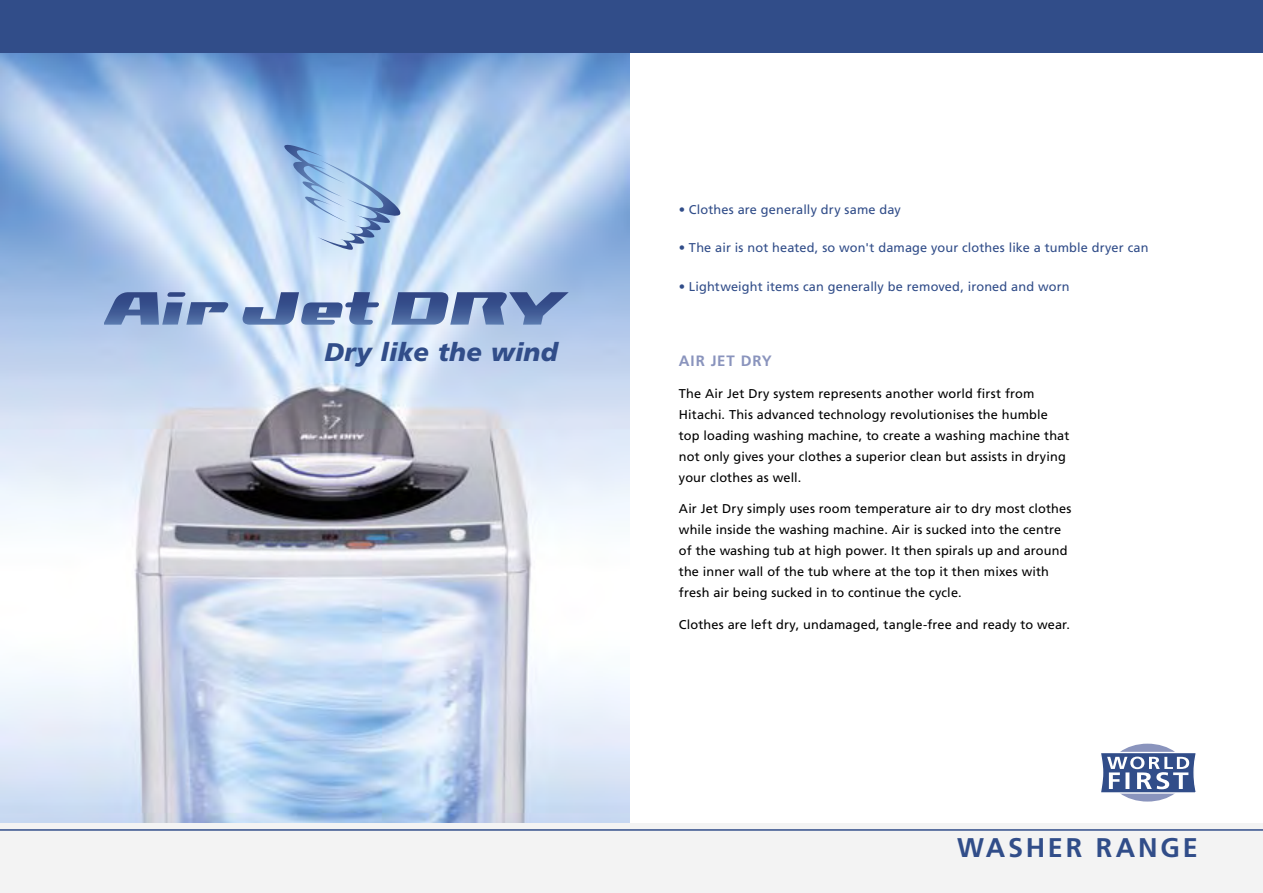
<style>
.page{position:relative;width:1263px;height:893px;background:#fff}
.page>*{position:absolute;margin:0;border:0;box-sizing:border-box;transform-origin:0 0}
.t1{font:700 27px "Frutiger LT";letter-spacing:.1em;color:#314d89}
.t2{font:italic 900 25.5px "Frutiger LT";letter-spacing:.005em;color:#314d89}
.t3{font:700 15px "Frutiger LT";letter-spacing:.055em;color:#8a94bd}
.t4{font:12.75px/21px "Frutiger LT";letter-spacing:.01em;color:#000}
.t5{font:12.75px "Frutiger LT";letter-spacing:.01em;color:#314d89}
</style>
<div class="page">
<img style="left:1px;top:53px;width:629px;height:770px">
<svg style="left:284px;top:143px;width:118px;height:108px;background:#a2c3e6"></svg>
<svg style="left:104px;top:292px;width:124px;height:33px;background:#7991be"></svg>
<svg style="left:243px;top:292px;width:136px;height:33px;background:#8a9fc6"></svg>
<svg style="left:391px;top:292px;width:178px;height:33px;background:#6f87b7"></svg>
<div style="left:1108px;top:744px;width:79px;height:57px;background:#8a94bd;border-radius:50%"></div>
<svg style="left:1101px;top:751px;width:95px;height:42px;background:#7588b0"></svg>
<hr style="left:0;top:43px;width:1px;height:850px;background:#f3f3f3">
<div style="left:0;top:823px;width:1263px;height:70px;background:#f3f3f3"></div>
<hr style="left:0;top:829px;width:1263px;height:2px;background:#314d89">
<div style="left:0;top:0;width:1263px;height:53px;background:#314d89"></div>
<h2 class="t2" style="left:325px;top:336px;width:235px">Dry like the wind</h2>
<p class="t5" style="left:679px;top:202px;width:224px">• Clothes are generally dry same day</p>
<p class="t5" style="left:679px;top:240px;width:471px">• The air is not heated, so won't damage your clothes like a tumble dryer can</p>
<p class="t5" style="left:679px;top:279px;width:392px">• Lightweight items can generally be removed, ironed and worn</p>
<p class="t3" style="left:679px;top:352px;width:94px">AIR JET DRY</p>
<p class="t4" style="left:679px;top:383px;width:392px">The Air Jet Dry system represents another world first from Hitachi. This advanced technology revolutionises the humble top loading washing machine, to create a washing machine that not only gives your clothes a superior clean but assists in drying your clothes as well.</p>
<p class="t4" style="left:679px;top:498px;width:394px">Air Jet Dry simply uses room temperature air to dry most clothes while inside the washing machine. Air is sucked into the centre of the washing tub at high power. It then spirals up and around the inner wall of the tub where at the top it then mixes with fresh air being sucked in to continue the cycle.</p>
<p class="t4" style="left:679px;top:614px;width:393px">Clothes are left dry, undamaged, tangle-free and ready to wear.</p>
<h1 class="t1" style="left:957px;top:832px;width:242px">WASHER RANGE</h1>
</div>
